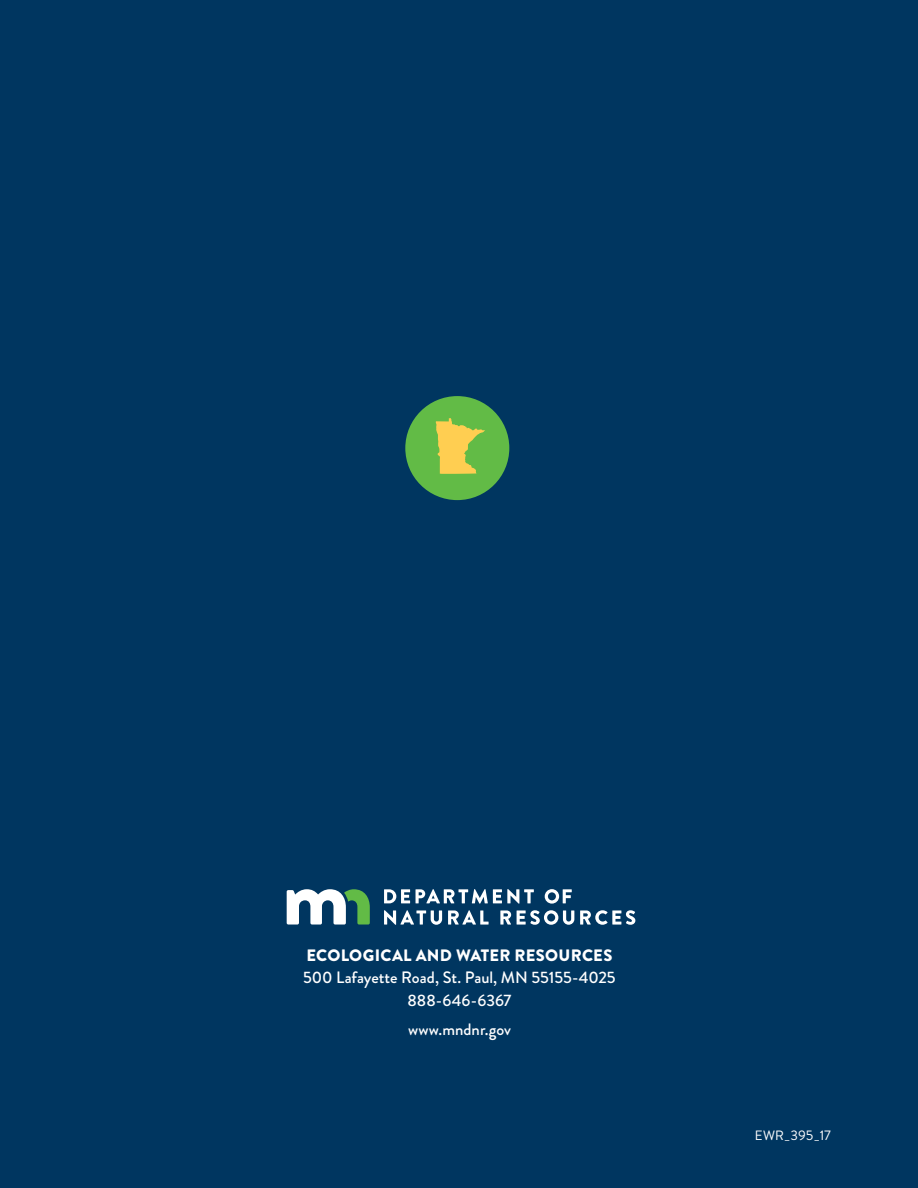
<style>
.page{position:relative;width:918px;height:1188px;background:#003660}
.page>*{position:absolute;margin:0;border:0;box-sizing:border-box;transform-origin:0 0}
.H4__Body_Copy{font:500 16.5px "Brandon Grotesque";color:#fff}
.H4__Body_Copy-2{font:900 16.5px "Brandon Grotesque";letter-spacing:.015em;color:#fff}
.t1{font:13.5px "Brandon Text";color:#fff}
</style>
<div class="page">
<svg style="left:287px;top:889px;width:83px;height:36px"></svg>
<svg style="left:384px;top:889px;width:26px;height:14px"></svg>
<svg style="left:416px;top:889px;width:118px;height:15px"></svg>
<svg style="left:545px;top:889px;width:27px;height:15px"></svg>
<svg style="left:384px;top:910px;width:58px;height:15px"></svg>
<svg style="left:448px;top:910px;width:41px;height:15px"></svg>
<svg style="left:500px;top:910px;width:11px;height:15px"></svg>
<svg style="left:517px;top:910px;width:57px;height:15px"></svg>
<svg style="left:580px;top:910px;width:55px;height:15px"></svg>
<div style="left:405px;top:396px;width:104px;height:104px;background:#62bb46;border-radius:50%"></div>
<svg style="left:436px;top:418px;width:49px;height:56px"></svg>
<p class="H4__Body_Copy-2" style="left:306px;top:944px;width:308px">ECOLOGICAL AND WATER RESOURCES</p>
<p class="H4__Body_Copy" style="left:303px;top:966px;width:314px">500 Lafayette Road, St. Paul, MN 55155-4025</p>
<p class="H4__Body_Copy" style="left:407px;top:989px;width:106px">888-646-6367</p>
<p class="H4__Body_Copy" style="left:408px;top:1018px;width:104px">www.mndnr.gov</p>
<p class="t1" style="left:755px;top:1126px;width:78px">EWR_395_17</p>
</div>
